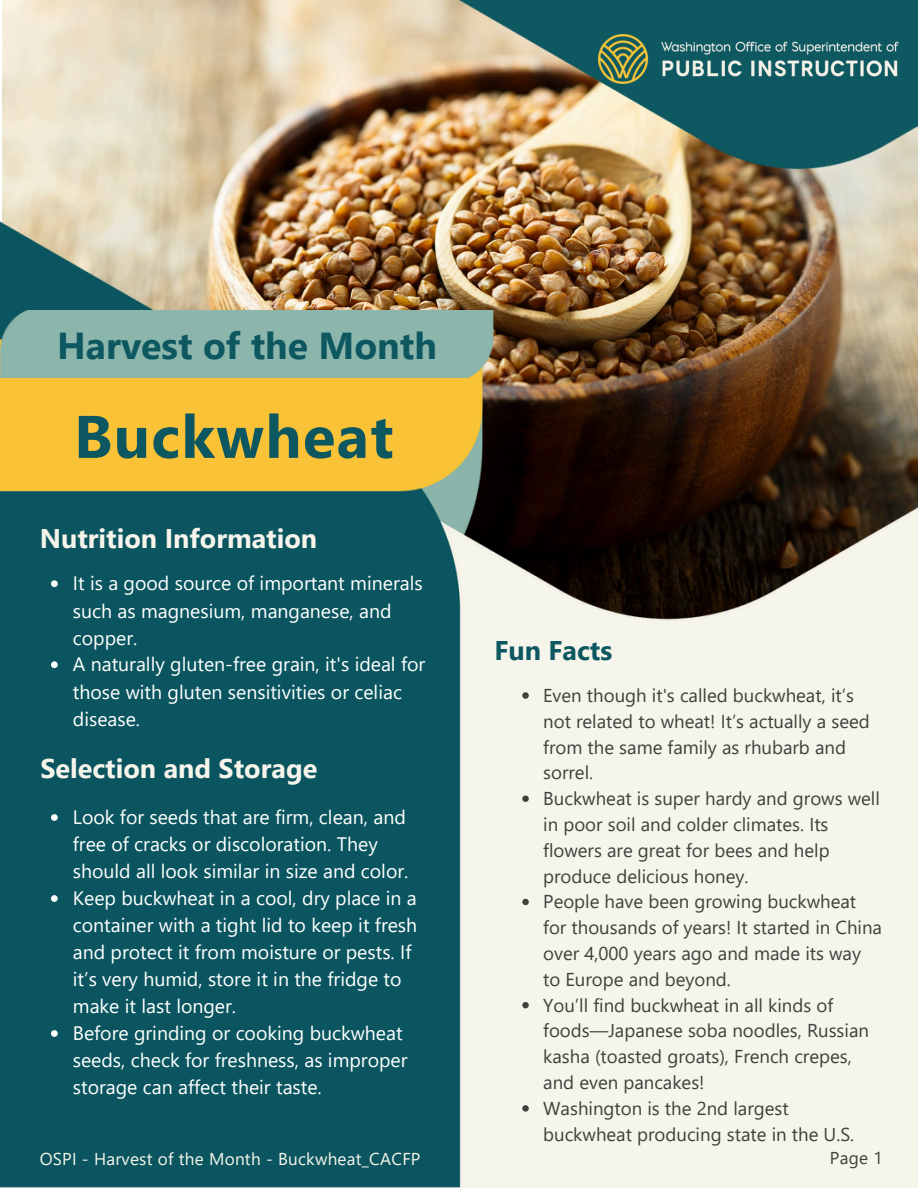
<style>
.page{position:relative;width:918px;height:1188px;background:#fff}
.page>*{position:absolute;margin:0;border:0;box-sizing:border-box;transform-origin:0 0}
.t1{font:700 60px "Segoe UI";letter-spacing:.02em;color:#0d5761}
.t2{font:700 37.5px "Segoe UI";color:#0d5761}
.t3{font:700 27px "Segoe UI";color:#f7f5eb}
.t4{font:700 27px "Segoe UI";color:#0d5761}
.t5{font:19.5px/27px "Segoe UI";color:#fff}
.t6{font:18.6px/25.8px "Segoe UI";color:#40403d}
.t7{font:17.1px "Segoe UI";letter-spacing:.015em;color:#f7f5eb}
.t8{font:17.1px "Segoe UI";color:#40403d}
</style>
<div class="page">
<img style="left:2px;top:0;width:916px;height:201px">
<img style="left:0;top:201px;width:918px;height:987px">
<img style="left:459px;top:0;width:459px;height:169px">
<div style="left:0;top:311px;width:494px;height:66px;background:#8cb5ab"></div>
<img style="left:598px;top:34px;width:301px;height:50px">
<svg style="left:51px;top:580px;width:7px;height:7px"></svg>
<svg style="left:51px;top:661px;width:7px;height:7px"></svg>
<svg style="left:522px;top:692px;width:7px;height:7px"></svg>
<svg style="left:522px;top:796px;width:7px;height:6px"></svg>
<svg style="left:522px;top:899px;width:7px;height:6px"></svg>
<svg style="left:522px;top:1002px;width:7px;height:6px"></svg>
<svg style="left:522px;top:1105px;width:7px;height:7px"></svg>
<svg style="left:51px;top:814px;width:7px;height:7px"></svg>
<svg style="left:51px;top:895px;width:7px;height:7px"></svg>
<svg style="left:51px;top:1030px;width:7px;height:7px"></svg>
<p class="t2" style="left:57px;top:318px;width:381px">Harvest of the Month</p>
<p class="t1" style="left:74px;top:393px;width:321px">Buckwheat</p>
<p class="t3" style="left:40px;top:518px;width:279px">Nutrition Information</p>
<p class="t5" style="left:73px;top:569px;width:354px">It is a good source of important minerals such as magnesium, manganese, and copper.<br>A naturally gluten-free grain, it's ideal for those with gluten sensitivities or celiac disease.</p>
<p class="t3" style="left:40px;top:749px;width:278px">Selection and Storage</p>
<p class="t5" style="left:73px;top:803px;width:346px">Look for seeds that are firm, clean, and free of cracks or discoloration. They should all look similar in size and color.<br>Keep buckwheat in a cool, dry place in a container with a tight lid to keep it fresh and protect it from moisture or pests. If it’s very humid, store it in the fridge to make it last longer.<br>Before grinding or cooking buckwheat seeds, check for freshness, as improper storage can affect their taste.</p>
<p class="t4" style="left:494px;top:631px;width:119px">Fun Facts</p>
<p class="t6" style="left:543px;top:681px;width:340px">Even though it's called buckwheat, it’s not related to wheat! It’s actually a seed from the same family as rhubarb and sorrel.<br>Buckwheat is super hardy and grows well in poor soil and colder climates. Its flowers are great for bees and help produce delicious honey.<br>People have been growing buckwheat for thousands of years! It started in China over 4,000 years ago and made its way to Europe and beyond.<br>You’ll find buckwheat in all kinds of foods—Japanese soba noodles, Russian kasha (toasted groats), French crepes, and even pancakes!<br>Washington is the 2nd largest buckwheat producing state in the U.S.</p>
<p class="t7" style="left:40px;top:1146px;width:382px">OSPI - Harvest of the Month - Buckwheat_CACFP</p>
<p class="t8" style="left:830px;top:1145px;width:54px">Page 1</p>
</div>
